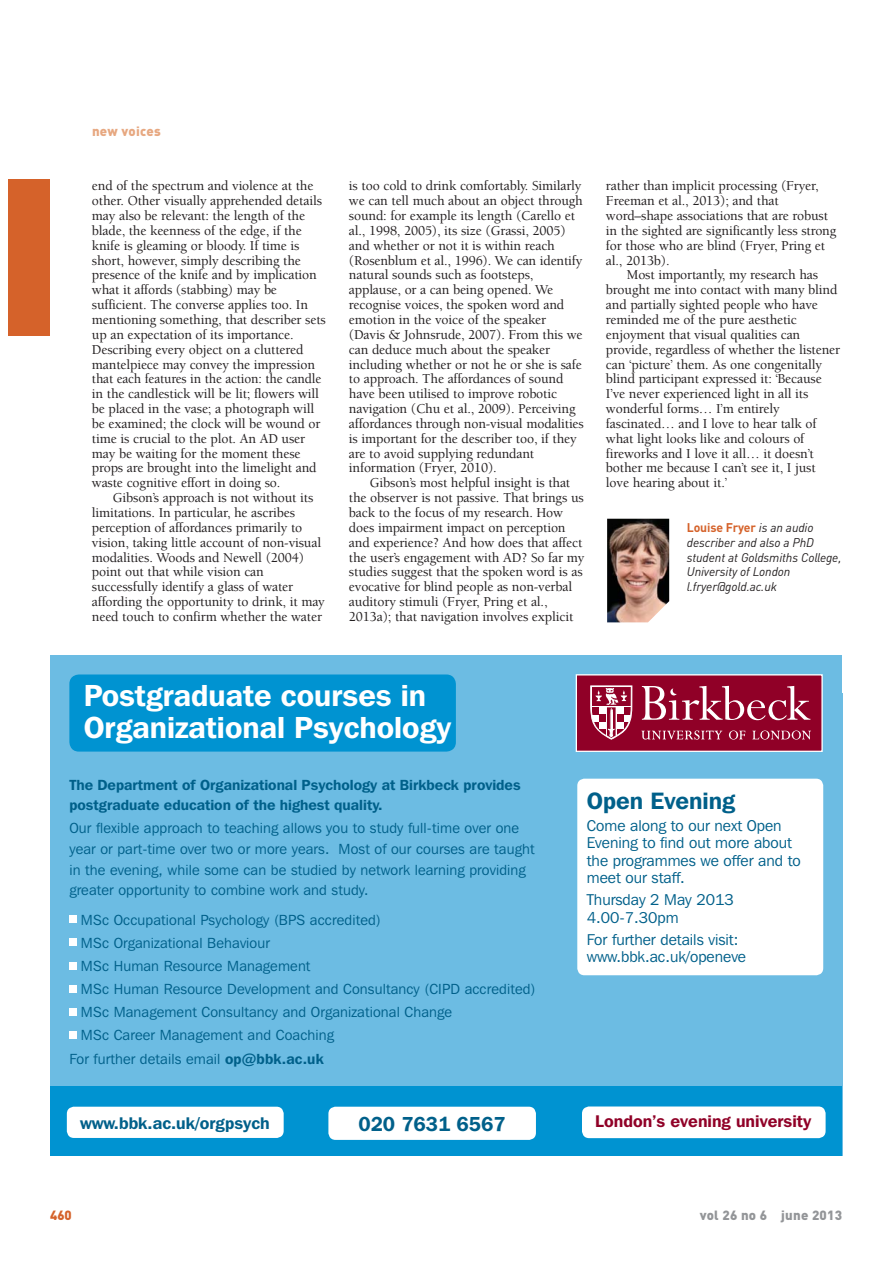
<style>
.page{position:relative;width:893px;height:1263px;background:#fff}
.page>*{position:absolute;margin:0;border:0;box-sizing:border-box;transform-origin:0 0}
.t1{font:600 30.3px/32px "Franklin Gothic IT Cby BT";color:#fff}
.t2{font:600 23.55px "Franklin Gothic IT Cby BT";color:#00608a}
.t3{font:600 20.25px "Franklin Gothic IT Cby BT";color:#00608a}
.t4{font:600 16.8px "Franklin Gothic IT Cby BT";color:#900027}
.t5{font:600 16.8px "Franklin Gothic IT Cby BT";color:#00608a}
.t6{font:15.6px/17.4px "Franklin Gothic IT Cby BT";color:#00608a}
.t7{font:14.55px/20.7px "Franklin Gothic IT Cby BT";letter-spacing:.01em;color:#00608a}
.t8{font:600 14.55px/20.7px "Franklin Gothic IT Cby BT";color:#00608a}
.t9{font:500 13.95px/14.9px "Berkeley Std";letter-spacing:-.01em;color:#231f20}
.t10{font:900 13.2px "DIN Pro";letter-spacing:.015em;color:#939598}
.t11{font:900 13.2px "DIN Pro";letter-spacing:.015em;color:#e7a881}
.t12{font:900 13.2px "DIN Pro";color:#d5622a}
.t13{font:italic 12.45px/14.9px "DIN Pro";letter-spacing:-.01em;color:#231f20}
.s1{font-weight:700;font-style:normal;color:#d5622a}
.s2{font-weight:600}
</style>
<div class="page">
<div style="left:9px;top:179px;width:41px;height:157px;background:#d5622a"></div>
<img style="left:607px;top:519px;width:62px;height:103px">
<div style="left:50px;top:655px;width:792px;height:476px;background:#6cbce3"></div>
<div style="left:50px;top:1086px;width:792px;height:69px;background:#0093d1"></div>
<div style="left:69px;top:916px;width:8px;height:7px;background:#fff"></div>
<div style="left:69px;top:939px;width:8px;height:7px;background:#fff"></div>
<div style="left:69px;top:962px;width:8px;height:7px;background:#fff"></div>
<div style="left:69px;top:985px;width:8px;height:7px;background:#fff"></div>
<div style="left:69px;top:1008px;width:8px;height:7px;background:#fff"></div>
<div style="left:69px;top:1031px;width:8px;height:7px;background:#fff"></div>
<div style="left:67px;top:1107px;width:217px;height:31px;background:#fff;border-radius:7px"></div>
<div style="left:328px;top:1107px;width:208px;height:33px;background:#fff;border-radius:7px"></div>
<div style="left:582px;top:1107px;width:243px;height:31px;background:#fff;border-radius:7px"></div>
<div style="left:577px;top:779px;width:246px;height:196px;background:#fff;border-radius:7px"></div>
<div style="left:69px;top:675px;width:387px;height:77px;background:#0093d1;border-radius:10px"></div>
<div style="left:576px;top:675px;width:246px;height:76px;background:#900027"></div>
<div style="left:576px;top:674px;width:247px;height:78px;border:1px solid #fff"></div>
<svg style="left:641px;top:730px;width:81px;height:10px"></svg>
<svg style="left:729px;top:730px;width:16px;height:10px"></svg>
<svg style="left:752px;top:730px;width:59px;height:10px"></svg>
<svg style="left:642px;top:686px;width:168px;height:34px"></svg>
<svg style="left:590px;top:685px;width:43px;height:55px"></svg>
<p class="t11" style="left:92px;top:123px;width:70px">new voices</p>
<p class="t9" style="left:92px;top:180px;width:235px">end of the spectrum and violence at the other. Other visually apprehended details may also be relevant: the length of the blade, the keenness of the edge, if the knife is gleaming or bloody. If time is short, however, simply describing the presence of the knife and by implication what it affords (stabbing) may be sufficient. The converse applies too. In mentioning something, that describer sets up an expectation of its importance.<br>Describing every object on a cluttered mantelpiece may convey the impression that each features in the action: the candle in the candlestick will be lit; flowers will be placed in the vase; a photograph will be examined; the clock will be wound or time is crucial to the plot. An AD user may be waiting for the moment these props are brought into the limelight and waste cognitive effort in doing so.</p>
<p class="t9" style="left:92px;top:492px;width:234px;text-indent:21px">Gibson’s approach is not without its limitations. In particular, he ascribes perception of affordances primarily to vision, taking little account of non-visual modalities. Woods and Newell (2004) point out that while vision can successfully identify a glass of water affording the opportunity to drink, it may need touch to confirm whether the water</p>
<p class="t9" style="left:349px;top:180px;width:236px">is too cold to drink comfortably. Similarly we can tell much about an object through sound: for example its length (Carello et al., 1998, 2005), its size (Grassi, 2005) and whether or not it is within reach (Rosenblum et al., 1996). We can identify natural sounds such as footsteps, applause, or a can being opened. We recognise voices, the spoken word and emotion in the voice of the speaker (Davis &amp; Johnsrude, 2007). From this we can deduce much about the speaker including whether or not he or she is safe to approach. The affordances of sound have been utilised to improve robotic navigation (Chu et al., 2009). Perceiving affordances through non-visual modalities is important for the describer too, if they are to avoid supplying redundant information (Fryer, 2010).</p>
<p class="t9" style="left:349px;top:477px;width:237px;text-indent:21px">Gibson’s most helpful insight is that the observer is not passive. That brings us back to the focus of my research. How does impairment impact on perception and experience? And how does that affect the user’s engagement with AD? So far my studies suggest that the spoken word is as evocative for blind people as non-verbal auditory stimuli (Fryer, Pring et al., 2013a); that navigation involves explicit</p>
<p class="t9" style="left:606px;top:180px;width:232px">rather than implicit processing (Fryer, Freeman et al., 2013); and that word–shape associations that are robust in the sighted are significantly less strong for those who are blind (Fryer, Pring et al., 2013b).</p>
<p class="t9" style="left:606px;top:269px;width:236px;text-indent:21px">Most importantly, my research has brought me into contact with many blind and partially sighted people who have reminded me of the pure aesthetic enjoyment that visual qualities can provide, regardless of whether the listener can ‘picture’ them. As one congenitally blind participant expressed it: ‘Because I’ve never experienced light in all its wonderful forms… I’m entirely fascinated… and I love to hear talk of what light looks like and colours of fireworks and I love it all… it doesn’t bother me because I can’t see it, I just love hearing about it.’</p>
<p class="t13" style="left:687px;top:521px;width:156px"><span class="s1">Louise Fryer</span> is an audio describer and also a PhD student at Goldsmiths College,<br>University of London l.fryer@gold.ac.uk</p>
<h1 class="t1" style="left:84px;top:682px;width:369px">Postgraduate courses in<br>Organizational Psychology</h1>
<p class="t8" style="left:69px;top:776px;width:453px">The Department of Organizational Psychology at Birkbeck provides postgraduate education of the highest quality.</p>
<p class="t7" style="left:69px;top:819px;width:467px">Our flexible approach to teaching allows you to study full-time over one year or part-time over two or more years. Most of our courses are taught in the evening, while some can be studied by network learning providing greater opportunity to combine work and study.</p>
<p class="t7" style="left:81px;top:911px;width:301px">MSc Occupational Psychology (BPS accredited)</p>
<p class="t7" style="left:81px;top:934px;width:191px">MSc Organizational Behaviour</p>
<p class="t7" style="left:81px;top:957px;width:231px">MSc Human Resource Management</p>
<p class="t7" style="left:81px;top:980px;width:456px">MSc Human Resource Development and Consultancy (CIPD accredited)</p>
<p class="t7" style="left:81px;top:1003px;width:373px">MSc Management Consultancy and Organizational Change</p>
<p class="t7" style="left:81px;top:1026px;width:255px">MSc Career Management and Coaching</p>
<p class="t7" style="left:69px;top:1050px;width:256px">For further details email <span class="s2">op@bbk.ac.uk</span></p>
<h2 class="t2" style="left:587px;top:791px;width:150px">Open Evening</h2>
<p class="t6" style="left:587px;top:818px;width:215px">Come along to our next Open<br>Evening to find out more about the programmes we offer and to meet our staff.</p>
<p class="t6" style="left:587px;top:893px;width:148px">Thursday 2 May 2013<br>4.00-7.30pm</p>
<p class="t6" style="left:587px;top:932px;width:161px">For further details visit: www.bbk.ac.uk/openeve</p>
<p class="t5" style="left:80px;top:1117px;width:191px">www.bbk.ac.uk/orgpsych</p>
<h3 class="t3" style="left:358px;top:1116px;width:149px">020 7631 6567</h3>
<p class="t4" style="left:595px;top:1115px;width:217px">London’s evening university</p>
<p class="t12" style="left:50px;top:1208px;width:23px">460</p>
<p class="t10" style="left:700px;top:1208px;width:144px">vol 26 no 6 june 2013</p>
</div>
